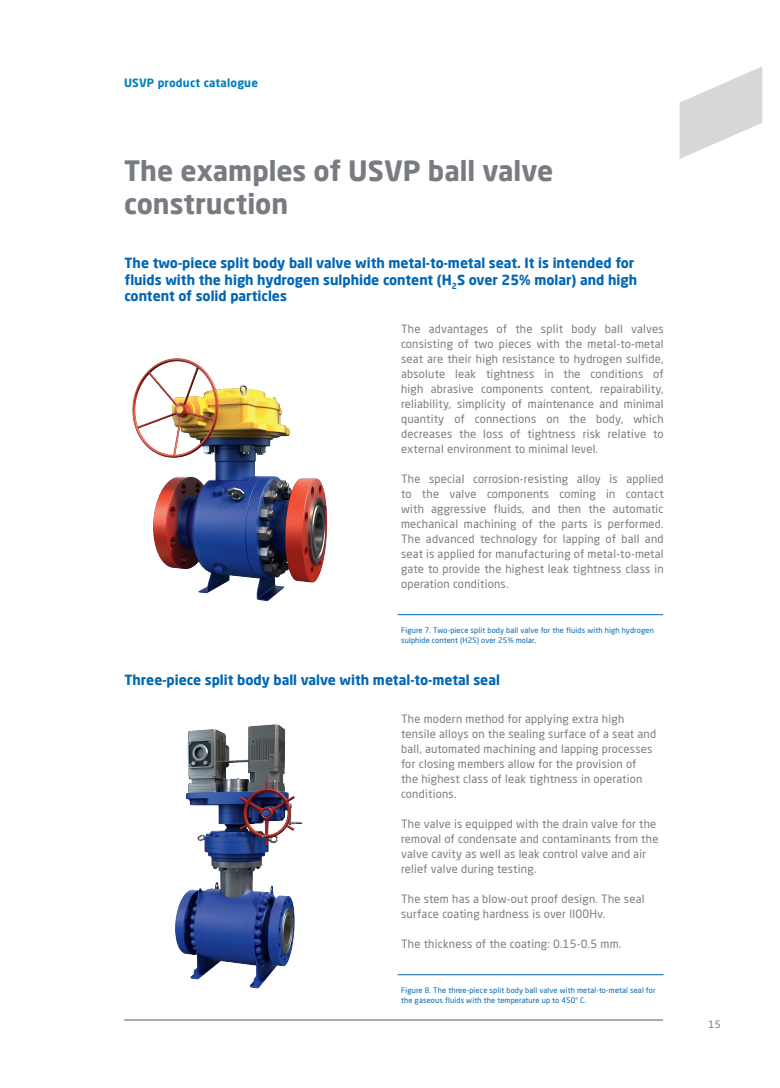
<style>
.page{position:relative;width:780px;height:1088px;background:#fff}
.page>*{position:absolute;margin:0;border:0;box-sizing:border-box;transform-origin:0 0}
.t1{font:700 27.5px/33px "Neo Sans Pro";color:#787c82}
.t2{font:700 13.75px/16.5px "Neo Sans Pro";color:#0166b3}
.t3{font:11.25px/15px "Neo Sans Pro";letter-spacing:.02em;color:#787c82}
.t4{font:700 11.25px "Neo Sans Pro";letter-spacing:.02em;color:#0080be}
.t5{font:10px "Neo Sans Pro";color:#787c82}
.t6{font:7.5px/10px "Neo Sans Pro";letter-spacing:.02em;color:#0166b3}
</style>
<div class="page">
<svg style="left:679px;top:67px;width:83px;height:92px"></svg>
<hr style="left:124px;top:1019px;width:539px;height:1px;background:#787c82">
<hr style="left:397px;top:614px;width:266px;height:1px;background:#0166b3">
<hr style="left:397px;top:974px;width:266px;height:1px;background:#0166b3">
<img style="left:175px;top:724px;width:128px;height:265px">
<img style="left:132px;top:358px;width:196px;height:244px">
<p class="t4" style="left:124px;top:75px;width:135px">USVP product catalogue</p>
<h1 class="t1" style="left:124px;top:153px;width:430px">The examples of USVP ball valve construction</h1>
<p class="t2" style="left:124px;top:254px;width:514px">The two-piece split body ball valve with metal-to-metal seat. It is intended for fluids with the high hydrogen sulphide content (H<sub>2</sub>S over 25% molar) and high content of solid particles</p>
<p class="t3" style="left:401px;top:321px;width:264px;text-align:justify">The advantages of the split body ball valves consisting of two pieces with the metal-to-metal seat are their high resistance to hydrogen sulfide, absolute leak tightness in the conditions of high abrasive components content, repairability, reliability, simplicity of maintenance and minimal quantity of connections on the body, which decreases the loss of tightness risk relative to external environment to minimal level.</p>
<p class="t3" style="left:401px;top:471px;width:264px;text-align:justify">The special corrosion-resisting alloy is applied to the valve components coming in contact with aggressive fluids, and then the automatic mechanical machining of the parts is performed.<br>The advanced technology for lapping of ball and seat is applied for manufacturing of metal-to-metal gate to provide the highest leak tightness class in operation conditions.</p>
<p class="t6" style="left:401px;top:625px;width:254px">Figure 7. Two-piece split body ball valve for the fluids with high hydrogen sulphide content (H2S) over 25% molar,</p>
<p class="t2" style="left:124px;top:671px;width:377px">Three-piece split body ball valve with metal-to-metal seal</p>
<p class="t3" style="left:401px;top:711px;width:256px">The modern method for applying extra high tensile alloys on the sealing surface of a seat and ball, automated machining and lapping processes for closing members allow for the provision of the highest class of leak tightness in operation conditions.</p>
<p class="t3" style="left:401px;top:816px;width:259px">The valve is equipped with the drain valve for the removal of condensate and contaminants from the valve cavity as well as leak control valve and air relief valve during testing.</p>
<p class="t3" style="left:401px;top:891px;width:245px">The stem has a blow-out proof design. The seal surface coating hardness is over ll00Hv.</p>
<p class="t3" style="left:401px;top:936px;width:222px">The thickness of the coating: 0.15-0.5 mm.</p>
<p class="t6" style="left:401px;top:985px;width:256px">Figure 8. The three-piece split body ball valve with metal-to-metal seal for the gaseous fluids with the temperature up to 450° С.</p>
<p class="t5" style="left:708px;top:1018px;width:14px">15</p>
</div>
